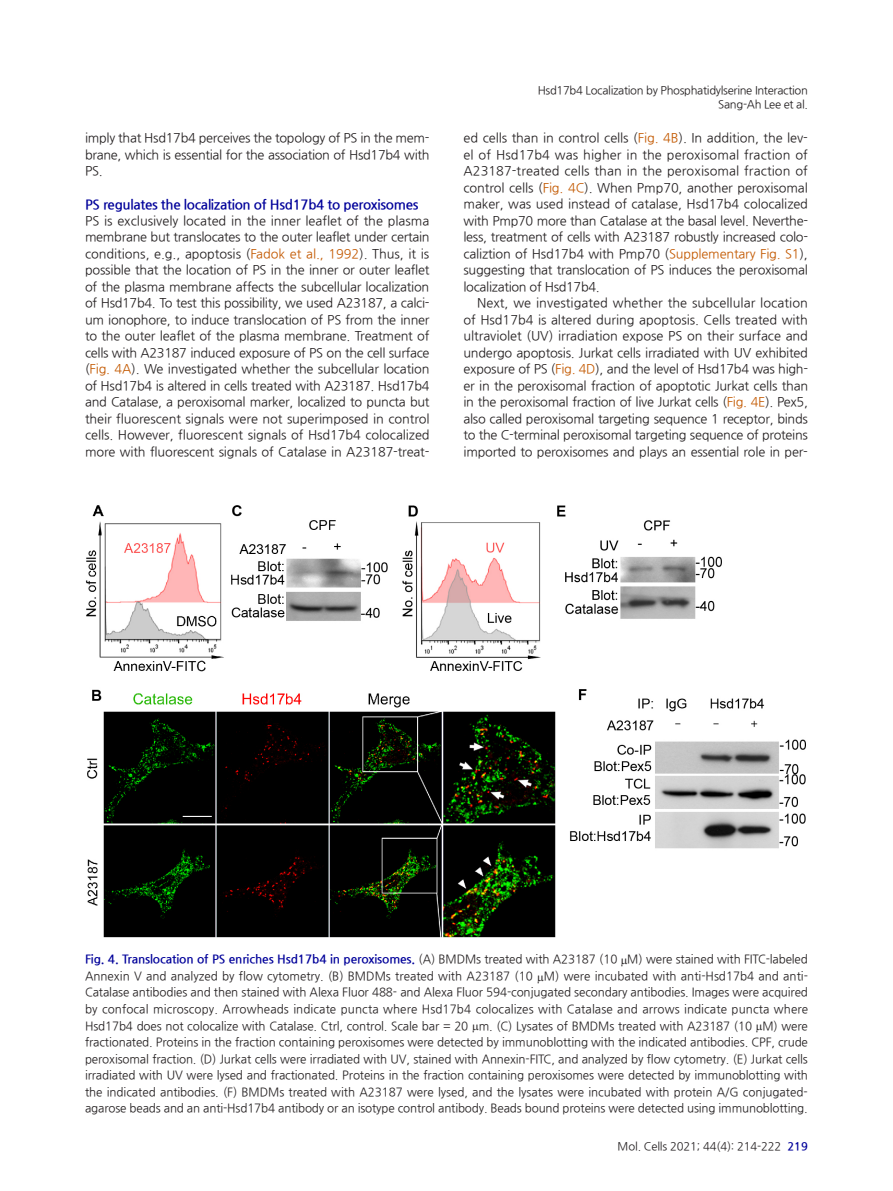
<style>
.page{position:relative;width:893px;height:1191px;background:#fff}
.page>*{position:absolute;margin:0;border:0;box-sizing:border-box;transform-origin:0 0}
.t1{font:700 13.5px "Nanum Gothic";letter-spacing:-.025em;color:#00009a}
.t2{font:12.75px/16.5px "Nanum Gothic";letter-spacing:-.02em;color:#231f20;text-align:justify}
.t3{font:12px/16.5px "Nanum Gothic";letter-spacing:-.01em;color:#231f20;text-align:justify}
.t4{font:11.25px/13.5px "Nanum Gothic";letter-spacing:-.025em;color:#231f20;text-align:right}
.s1{color:#c35900}
.s2{font-weight:700;color:#00009a}
</style>
<div class="page">
<img style="left:85px;top:505px;width:721px;height:433px">
<p class="t2" style="left:85px;top:130px;width:346px">imply that Hsd17b4 perceives the topology of PS in the mem&shy;brane, which is essential for the association of Hsd17b4 with PS.</p>
<p class="t1" style="left:85px;top:198px;width:335px">PS regulates the localization of Hsd17b4 to peroxisomes</p>
<p class="t2" style="left:85px;top:212px;width:346px">PS is exclusively located in the inner leaflet of the plasma membrane but translocates to the outer leaflet under certain conditions, e.g., apoptosis (<span class="s1">Fadok et al., 1992</span>). Thus, it is possible that the location of PS in the inner or outer leaflet of the plasma membrane affects the subcellular localization of Hsd17b4. To test this possibility, we used A23187, a calci&shy;um ionophore, to induce translocation of PS from the inner to the outer leaflet of the plasma membrane. Treatment of cells with A23187 induced exposure of PS on the cell surface (<span class="s1">Fig. 4A</span>). We investigated whether the subcellular location of Hsd17b4 is altered in cells treated with A23187. Hsd17b4 and Catalase, a peroxisomal marker, localized to puncta but their fluorescent signals were not superimposed in control cells. However, fluorescent signals of Hsd17b4 colocalized more with fluorescent signals of Catalase in A23187-treat-</p>
<p class="t4" style="left:538px;top:84px;width:272px">Hsd17b4 Localization by Phosphatidylserine Interaction<br>Sang-Ah Lee et al.</p>
<p class="t2" style="left:463px;top:130px;width:346px">ed cells than in control cells (<span class="s1">Fig. 4B</span>). In addition, the lev&shy;el of Hsd17b4 was higher in the peroxisomal fraction of A23187-treated cells than in the peroxisomal fraction of control cells (<span class="s1">Fig. 4C</span>). When Pmp70, another peroxisomal maker, was used instead of catalase, Hsd17b4 colocalized with Pmp70 more than Catalase at the basal level. Neverthe&shy;less, treatment of cells with A23187 robustly increased colo&shy;caliztion of Hsd17b4 with Pmp70 (<span class="s1">Supplementary Fig. S1</span>), suggesting that translocation of PS induces the peroxisomal localization of Hsd17b4.</p>
<p class="t2" style="left:463px;top:295px;width:346px;text-indent:14px">Next, we investigated whether the subcellular location of Hsd17b4 is altered during apoptosis. Cells treated with ultraviolet (UV) irradiation expose PS on their surface and undergo apoptosis. Jurkat cells irradiated with UV exhibited exposure of PS (<span class="s1">Fig. 4D</span>), and the level of Hsd17b4 was high&shy;er in the peroxisomal fraction of apoptotic Jurkat cells than in the peroxisomal fraction of live Jurkat cells (<span class="s1">Fig. 4E</span>). Pex5, also called peroxisomal targeting sequence 1 receptor, binds to the C-terminal peroxisomal targeting sequence of proteins imported to peroxisomes and plays an essential role in per-</p>
<p class="t3" style="left:85px;top:951px;width:725px"><span class="s2">Fig. 4. Translocation of PS enriches Hsd17b4 in peroxisomes.</span> (A) BMDMs treated with A23187 (10 M) were stained with FITC-labeled Annexin V and analyzed by flow cytometry. (B) BMDMs treated with A23187 (10 M) were incubated with anti-Hsd17b4 and anti-Catalase antibodies and then stained with Alexa Fluor 488- and Alexa Fluor 594-conjugated secondary antibodies. Images were acquired by confocal microscopy. Arrowheads indicate puncta where Hsd17b4 colocalizes with Catalase and arrows indicate puncta where Hsd17b4 does not colocalize with Catalase. Ctrl, control. Scale bar = 20 m. (C) Lysates of BMDMs treated with A23187 (10 M) were fractionated. Proteins in the fraction containing peroxisomes were detected by immunoblotting with the indicated antibodies. CPF, crude peroxisomal fraction. (D) Jurkat cells were irradiated with UV, stained with Annexin-FITC, and analyzed by flow cytometry. (E) Jurkat cells irradiated with UV were lysed and fractionated. Proteins in the fraction containing peroxisomes were detected by immunoblotting with the indicated antibodies. (F) BMDMs treated with A23187 were lysed, and the lysates were incubated with protein A/G conjugated&shy;agarose beads and an anti-Hsd17b4 antibody or an isotype control antibody. Beads bound proteins were detected using immunoblotting.</p>
<p class="t4" style="left:618px;top:1139px;width:192px">Mol. Cells 2021; 44(4): 214-222 <span class="s2">219</span></p>
</div>
